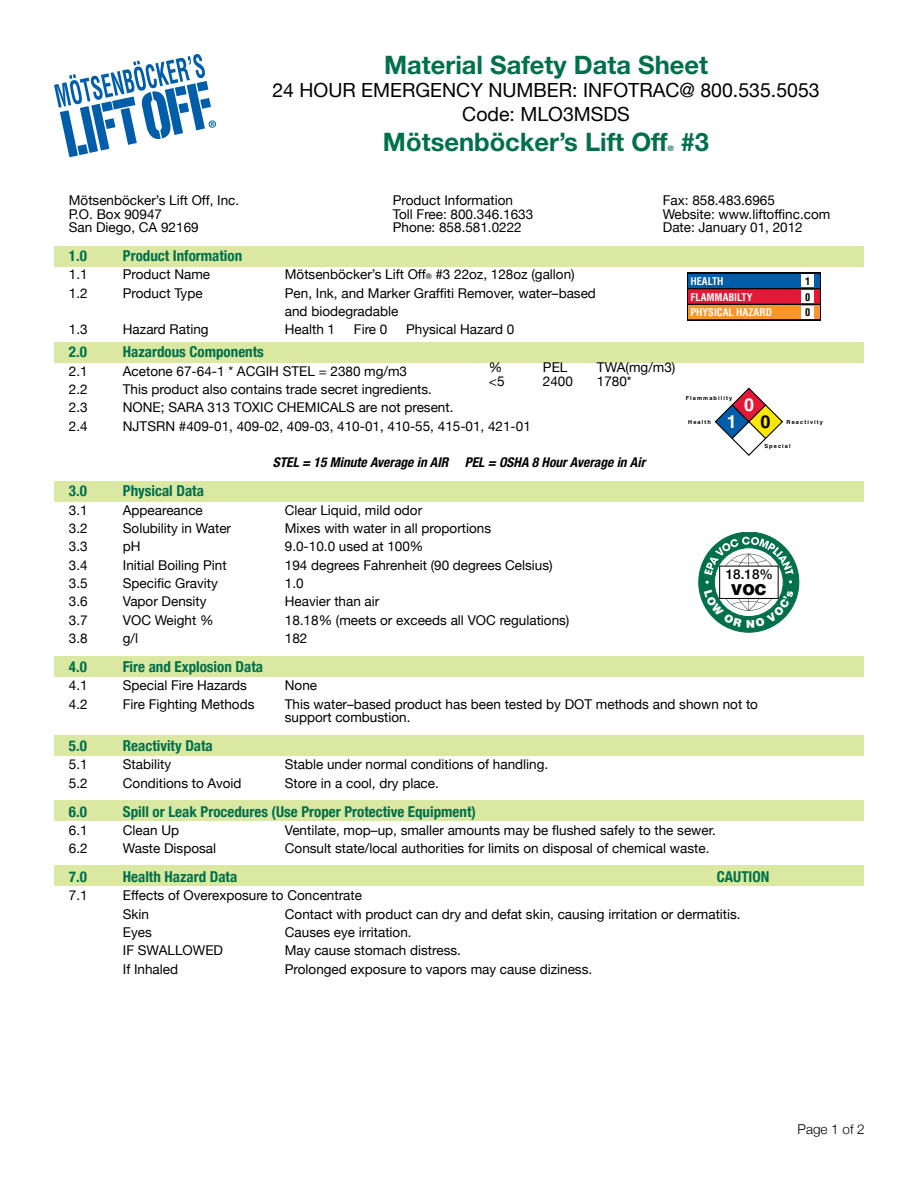
<style>
.page{position:relative;width:918px;height:1188px;background:#fff}
.page>*{position:absolute;margin:0;border:0;box-sizing:border-box;transform-origin:0 0}
.t1{font:700 25.5px "Helvetica Neue";color:#00704a}
.t2{font:19.5px/23.4px "Helvetica Neue";color:#000;text-align:center}
.t3{font:700 18px "Helvetica";color:#fff}
.t4{font:700 18px "Helvetica";color:#000}
.t5{font:700 16.65px "Helvetica";color:#000}
.t6{font:700 16.65px "Helvetica";color:#fff}
.t7{font:700 condensed 15px "Helvetica Neue";color:#00704a}
.t8{font:900 15px/15px "Helvetica";color:#000;text-align:center}
.t9{font:13.5px/18.3px "Helvetica Neue";color:#000}
.t10{font:italic 700 condensed 13.5px "Helvetica Neue";color:#000}
.t11{font:300 13.5px "Helvetica Neue";color:#000}
.t12{font:500 13.5px "Helvetica Neue";color:#000}
.t13{font:700 condensed 11.25px/17.1px "Helvetica";color:#fff}
.t14{font:700 condensed 11.25px/17.1px "Helvetica";color:#000}
.t15{font:700 condensed 10.35px/15.9px "Helvetica";color:#fff}
.t16{font:700 condensed 10.35px/15.9px "Helvetica";color:#000;text-align:justify}
.t17{font:700 7.5px "Helvetica Neue";color:#00704a}
.t18{font:700 5.55px "Helvetica";letter-spacing:.2em;color:#000}
.s1{font-size:7.5px}
</style>
<div class="page">
<div style="left:54px;top:865px;width:810px;height:21px;background:#dae8a2"></div>
<div style="left:54px;top:800px;width:810px;height:21px;background:#dae8a2"></div>
<div style="left:54px;top:735px;width:810px;height:21px;background:#dae8a2"></div>
<div style="left:54px;top:656px;width:810px;height:20px;background:#dae8a2"></div>
<div style="left:54px;top:481px;width:810px;height:21px;background:#dae8a2"></div>
<div style="left:54px;top:342px;width:810px;height:21px;background:#dae8a2"></div>
<div style="left:54px;top:246px;width:810px;height:21px;background:#dae8a2"></div>
<svg style="left:54px;top:54px;width:162px;height:103px"></svg>
<svg style="left:687px;top:273px;width:134px;height:48px;background:#8b4e4d"></svg>
<div style="left:802px;top:306px;width:12px;height:12px;background:#fff"></div>
<div style="left:802px;top:290px;width:12px;height:13px;background:#fff"></div>
<div style="left:802px;top:274px;width:12px;height:13px;background:#fff"></div>
<svg style="left:714px;top:387px;width:69px;height:69px"></svg>
<svg style="left:698px;top:532px;width:101px;height:101px"></svg>
<h1 class="t1" style="left:384px;top:49px;width:325px">Material Safety Data Sheet</h1>
<h2 class="t2" style="left:272px;top:78px;width:549px">24 HOUR EMERGENCY NUMBER: INFOTRAC@ 800.535.5053<br>Code: MLO3MSDS</h2>
<h1 class="t1" style="left:383px;top:126px;width:286px">Mötsenböcker’s Lift Off</h1>
<h1 class="t1" style="left:681px;top:126px;width:30px">#3</h1>
<p class="t17" style="left:668px;top:144px;width:7px">®</p>
<p class="t9" style="left:69px;top:191px;width:172px">Mötsenböcker’s Lift Off, Inc.</p>
<p class="t9" style="left:393px;top:191px;width:122px">Product Information</p>
<p class="t9" style="left:663px;top:191px;width:114px">Fax: 858.483.6965</p>
<p class="t9" style="left:69px;top:205px;width:95px">P.O. Box 90947</p>
<p class="t9" style="left:393px;top:205px;width:142px">Toll Free: 800.346.1633</p>
<p class="t9" style="left:663px;top:205px;width:169px">Website: www.liftoffinc.com</p>
<p class="t9" style="left:69px;top:218px;width:131px">San Diego, CA 92169</p>
<p class="t9" style="left:393px;top:218px;width:130px">Phone: 858.581.0222</p>
<p class="t9" style="left:663px;top:218px;width:141px">Date: January 01, 2012</p>
<p class="t7" style="left:69px;top:247px;width:20px">1.0</p>
<p class="t7" style="left:123px;top:247px;width:121px">Product Information</p>
<p class="t9" style="left:69px;top:265px;width:20px">1.1</p>
<p class="t9" style="left:123px;top:265px;width:89px">Product Name</p>
<p class="t9" style="left:285px;top:265px;width:291px">Mötsenböcker’s Lift Off<span class="s1">®</span> #3 22oz, 128oz (gallon)</p>
<p class="t9" style="left:69px;top:284px;width:20px">1.2</p>
<p class="t9" style="left:123px;top:284px;width:81px">Product Type</p>
<p class="t9" style="left:285px;top:284px;width:313px">Pen, Ink, and Marker Graffiti Remover, water–based and biodegradable</p>
<p class="t9" style="left:69px;top:320px;width:20px">1.3</p>
<p class="t9" style="left:123px;top:320px;width:87px">Hazard Rating</p>
<p class="t9" style="left:285px;top:320px;width:52px">Health 1</p>
<p class="t9" style="left:354px;top:320px;width:35px">Fire 0</p>
<p class="t9" style="left:406px;top:320px;width:110px">Physical Hazard 0</p>
<p class="t7" style="left:69px;top:343px;width:20px">2.0</p>
<p class="t7" style="left:123px;top:343px;width:142px">Hazardous Components</p>
<p class="t9" style="left:69px;top:362px;width:20px">2.1</p>
<p class="t9" style="left:123px;top:362px;width:286px">Acetone 67-64-1 * ACGIH STEL = 2380 mg/m3</p>
<p class="t9" style="left:69px;top:380px;width:20px">2.2</p>
<p class="t9" style="left:123px;top:380px;width:311px">This product also contains trade secret ingredients.</p>
<p class="t9" style="left:69px;top:398px;width:20px">2.3</p>
<p class="t9" style="left:123px;top:398px;width:332px">NONE; SARA 313 TOXIC CHEMICALS are not present.</p>
<p class="t9" style="left:69px;top:417px;width:20px">2.4</p>
<p class="t9" style="left:123px;top:417px;width:410px">NJTSRN #409-01, 409-02, 409-03, 410-01, 410-55, 415-01, 421-01</p>
<p class="t10" style="left:273px;top:455px;width:374px">STEL = 15 Minute Average in AIR PEL = OSHA 8 Hour Average in Air</p>
<p class="t7" style="left:69px;top:482px;width:20px">3.0</p>
<p class="t7" style="left:123px;top:482px;width:83px">Physical Data</p>
<p class="t9" style="left:69px;top:501px;width:20px">3.1</p>
<p class="t9" style="left:123px;top:501px;width:82px">Appeareance</p>
<p class="t9" style="left:285px;top:501px;width:139px">Clear Liquid, mild odor</p>
<p class="t9" style="left:69px;top:519px;width:20px">3.2</p>
<p class="t9" style="left:123px;top:519px;width:110px">Solubility in Water</p>
<p class="t9" style="left:285px;top:519px;width:208px">Mixes with water in all proportions</p>
<p class="t9" style="left:69px;top:537px;width:20px">3.3</p>
<p class="t9" style="left:123px;top:537px;width:19px">pH</p>
<p class="t9" style="left:285px;top:537px;width:140px">9.0-10.0 used at 100%</p>
<p class="t9" style="left:69px;top:556px;width:20px">3.4</p>
<p class="t9" style="left:123px;top:556px;width:105px">Initial Boiling Pint</p>
<p class="t9" style="left:285px;top:556px;width:269px">194 degrees Fahrenheit (90 degrees Celsius)</p>
<p class="t9" style="left:69px;top:574px;width:20px">3.5</p>
<p class="t9" style="left:123px;top:574px;width:96px">Specific Gravity</p>
<p class="t9" style="left:285px;top:574px;width:20px">1.0</p>
<p class="t9" style="left:69px;top:592px;width:20px">3.6</p>
<p class="t9" style="left:123px;top:592px;width:85px">Vapor Density</p>
<p class="t9" style="left:285px;top:592px;width:96px">Heavier than air</p>
<p class="t9" style="left:69px;top:611px;width:20px">3.7</p>
<p class="t9" style="left:123px;top:611px;width:92px">VOC Weight %</p>
<p class="t9" style="left:285px;top:611px;width:286px">18.18% (meets or exceeds all VOC regulations)</p>
<p class="t9" style="left:69px;top:629px;width:20px">3.8</p>
<p class="t9" style="left:123px;top:629px;width:17px">g/l</p>
<p class="t9" style="left:285px;top:629px;width:24px">182</p>
<p class="t7" style="left:69px;top:658px;width:20px">4.0</p>
<p class="t7" style="left:123px;top:658px;width:142px">Fire and Explosion Data</p>
<p class="t9" style="left:69px;top:676px;width:20px">4.1</p>
<p class="t9" style="left:123px;top:676px;width:125px">Special Fire Hazards</p>
<p class="t9" style="left:285px;top:676px;width:34px">None</p>
<p class="t9" style="left:69px;top:695px;width:20px">4.2</p>
<p class="t9" style="left:123px;top:695px;width:133px">Fire Fighting Methods</p>
<p class="t9" style="left:285px;top:697px;width:475px;line-height:13.5px">This water–based product has been tested by DOT methods and shown not to support combustion.</p>
<p class="t7" style="left:69px;top:737px;width:20px">5.0</p>
<p class="t7" style="left:123px;top:737px;width:91px">Reactivity Data</p>
<p class="t9" style="left:69px;top:755px;width:20px">5.1</p>
<p class="t9" style="left:123px;top:755px;width:50px">Stability</p>
<p class="t9" style="left:285px;top:755px;width:265px">Stable under normal conditions of handling.</p>
<p class="t9" style="left:69px;top:774px;width:20px">5.2</p>
<p class="t9" style="left:123px;top:774px;width:120px">Conditions to Avoid</p>
<p class="t9" style="left:285px;top:774px;width:156px">Store in a cool, dry place.</p>
<p class="t7" style="left:69px;top:802px;width:20px">6.0</p>
<p class="t7" style="left:123px;top:802px;width:355px">Spill or Leak Procedures (Use Proper Protective Equipment)</p>
<p class="t9" style="left:69px;top:821px;width:20px">6.1</p>
<p class="t9" style="left:123px;top:821px;width:58px">Clean Up</p>
<p class="t9" style="left:285px;top:821px;width:432px">Ventilate, mop–up, smaller amounts may be flushed safely to the sewer.</p>
<p class="t9" style="left:69px;top:839px;width:20px">6.2</p>
<p class="t9" style="left:123px;top:839px;width:95px">Waste Disposal</p>
<p class="t9" style="left:285px;top:839px;width:426px">Consult state/local authorities for limits on disposal of chemical waste.</p>
<p class="t7" style="left:69px;top:868px;width:20px">7.0</p>
<p class="t7" style="left:123px;top:868px;width:116px">Health Hazard Data</p>
<p class="t7" style="left:717px;top:868px;width:54px">CAUTION</p>
<p class="t9" style="left:69px;top:886px;width:20px">7.1</p>
<p class="t9" style="left:123px;top:886px;width:241px">Effects of Overexposure to Concentrate<br>Skin</p>
<p class="t15" style="left:690px;top:273px;width:83px">HEALTH<br>FLAMMABILTY<br>PHYSICAL HAZARD</p>
<p class="t16" style="left:805px;top:273px;width:7px">1<br>0<br>0</p>
<p class="t13" style="left:685px;top:275px;width:90px">HEALTH<br>FLAMMABILTY<br>PHYSICAL HAZARD</p>
<p class="t14" style="left:809px;top:292px;width:7px">0<br>0</p>
<p class="t9" style="left:489px;top:358px;width:15px">%</p>
<p class="t9" style="left:543px;top:358px;width:26px">PEL</p>
<p class="t9" style="left:597px;top:358px;width:80px">TWA(mg/m3)</p>
<p class="t9" style="left:489px;top:372px;width:17px">&lt;5</p>
<p class="t9" style="left:543px;top:372px;width:32px">2400</p>
<p class="t9" style="left:597px;top:372px;width:36px">1780*</p>
<p class="t6" style="left:745px;top:383px;width:11px">0</p>
<p class="t18" style="left:686px;top:395px;width:48px">Flammability</p>
<h3 class="t3" style="left:744px;top:394px;width:11px">0</h3>
<p class="t5" style="left:760px;top:399px;width:11px">0</p>
<h3 class="t3" style="left:727px;top:411px;width:11px">1</h3>
<h3 class="t4" style="left:761px;top:411px;width:11px">0</h3>
<p class="t18" style="left:688px;top:418px;width:24px">Health</p>
<p class="t18" style="left:787px;top:418px;width:38px">Reactivity</p>
<p class="t18" style="left:764px;top:443px;width:28px">Special</p>
<p class="t12" style="left:726px;top:566px;width:49px">18.18%</p>
<p class="t8" style="left:724px;top:567px;width:50px">24.1%<br>VOC</p>
<p class="t9" style="left:285px;top:905px;width:457px">Contact with product can dry and defat skin, causing irritation or dermatitis.</p>
<p class="t9" style="left:123px;top:923px;width:30px">Eyes</p>
<p class="t9" style="left:285px;top:923px;width:128px">Causes eye irritation.</p>
<p class="t9" style="left:123px;top:941px;width:102px">IF SWALLOWED</p>
<p class="t9" style="left:285px;top:941px;width:178px">May cause stomach distress.</p>
<p class="t9" style="left:123px;top:960px;width:57px">If Inhaled</p>
<p class="t9" style="left:285px;top:960px;width:309px">Prolonged exposure to vapors may cause diziness.</p>
<p class="t11" style="left:798px;top:1121px;width:69px">Page 1 of 2</p>
</div>
